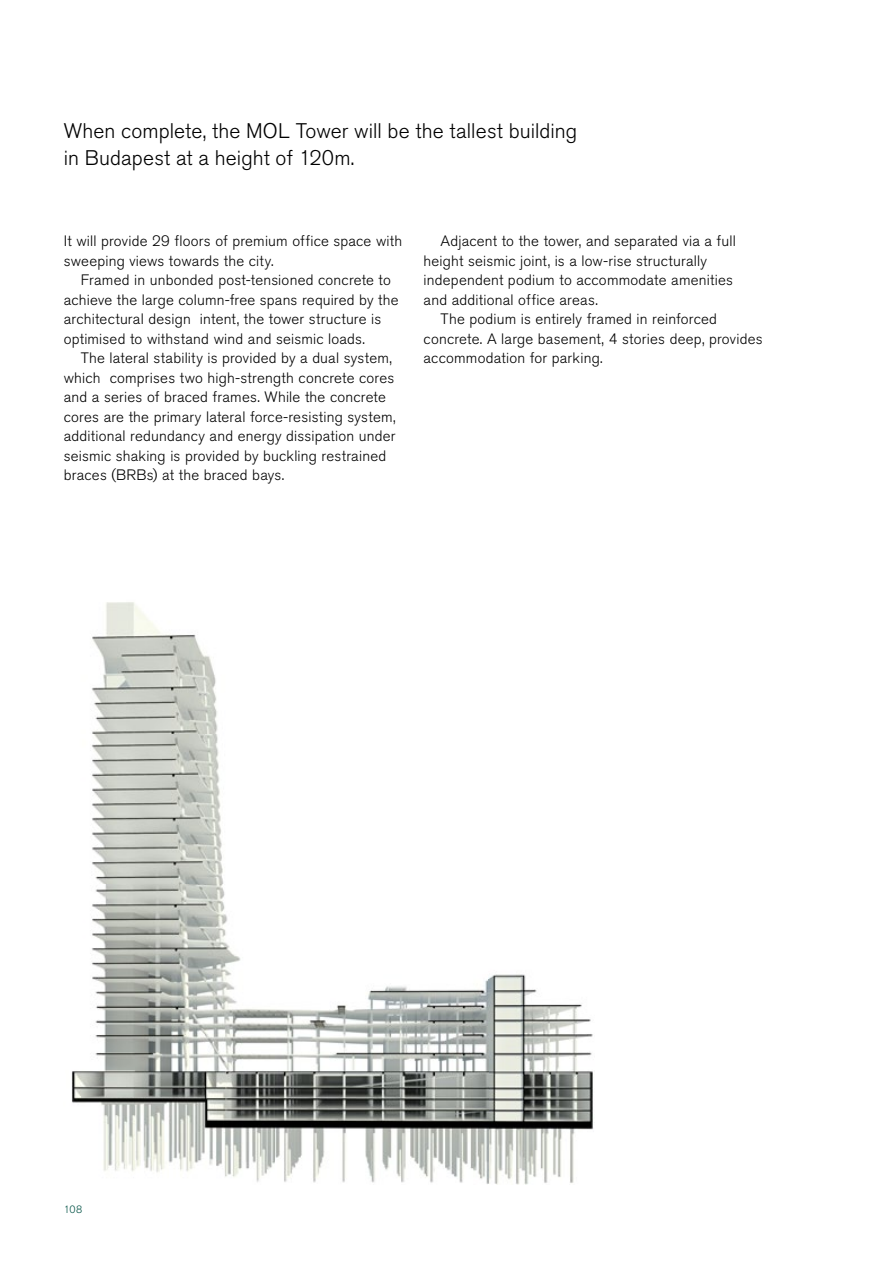
<style>
.page{position:relative;width:893px;height:1263px;background:#fff}
.page>*{position:absolute;margin:0;border:0;box-sizing:border-box;transform-origin:0 0}
.t1{font:300 21px/27px "Akzidenz Grotesk Std";letter-spacing:.005em;color:#000}
.t2{font:300 15px/19.5px "Akzidenz Grotesk Std";letter-spacing:.015em;color:#000}
.t3{font:300 10.5px "Akzidenz Grotesk Std";color:#005144}
</style>
<div class="page">
<img style="left:72px;top:602px;width:521px;height:582px">
<h1 class="t1" style="left:64px;top:117px;width:515px">When complete, the MOL Tower will be the tallest building in Budapest at a height of 120m.</h1>
<p class="t2" style="left:64px;top:231px;width:340px">It will provide 29 floors of premium office space with sweeping views towards the city.</p>
<p class="t2" style="left:64px;top:270px;width:336px;text-indent:17px">Framed in unbonded post-tensioned concrete to achieve the large column-free spans required by the architectural design intent, the tower structure is optimised to withstand wind and seismic loads.</p>
<p class="t2" style="left:64px;top:348px;width:333px;text-indent:17px">The lateral stability is provided by a dual system, which comprises two high-strength concrete cores and a series of braced frames. While the concrete cores are the primary lateral force-resisting system, additional redundancy and energy dissipation under seismic shaking is provided by buckling restrained braces (BRBs) at the braced bays.</p>
<p class="t2" style="left:424px;top:231px;width:314px;text-indent:17px">Adjacent to the tower, and separated via a full height seismic joint, is a low-rise structurally independent podium to accommodate amenities and additional office areas.</p>
<p class="t2" style="left:424px;top:309px;width:341px;text-indent:17px">The podium is entirely framed in reinforced concrete. A large basement, 4 stories deep, provides accommodation for parking.</p>
<p class="t3" style="left:64px;top:1203px;width:20px">108</p>
</div>
